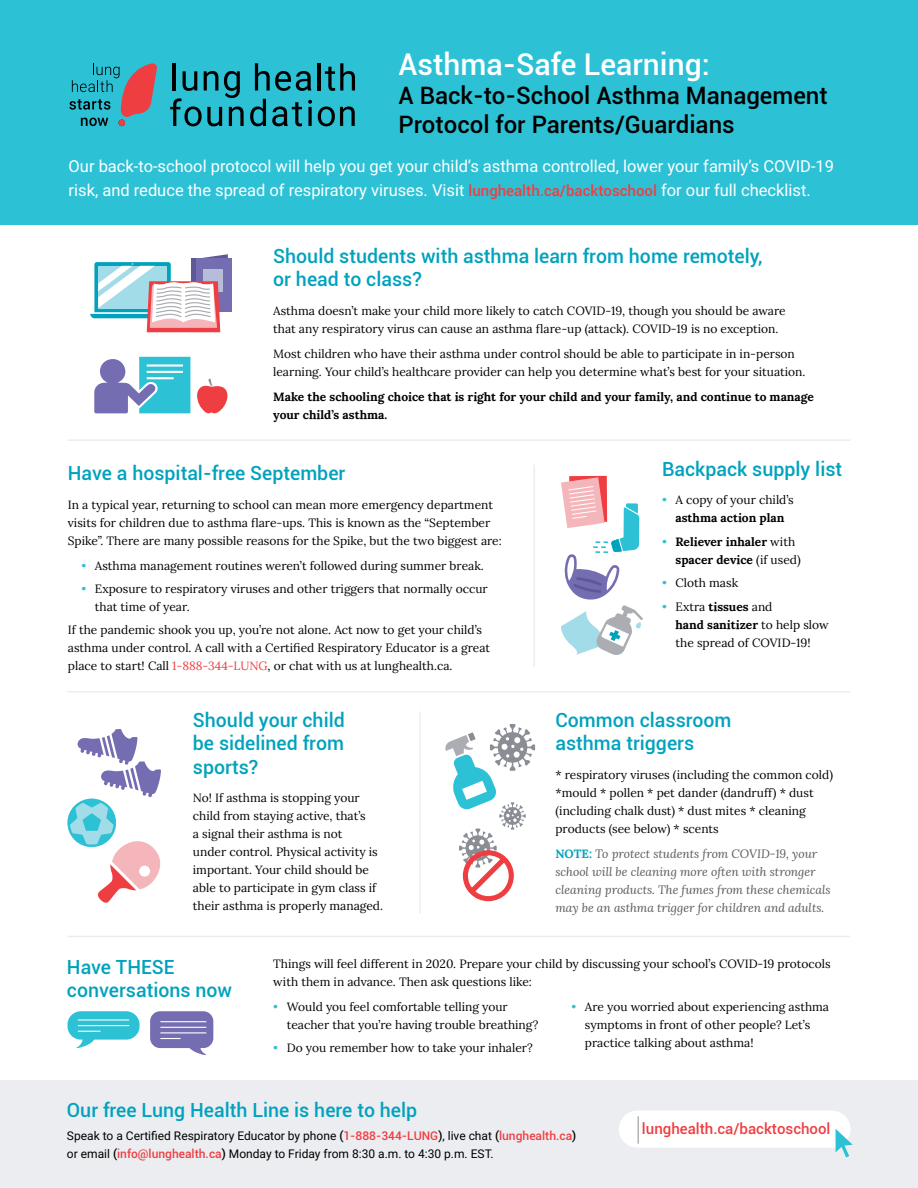
<style>
.page{position:relative;width:918px;height:1188px;background:#fff}
.page>*{position:absolute;margin:0;border:0;box-sizing:border-box;transform-origin:0 0}
.t1{font:500 30px "Roboto";color:#fff}
.t2{font:500 24px/28.8px "Roboto";color:#000}
.t3{font:500 19.5px/23.4px "Roboto";color:#00a2bd}
.t4{font:16.5px/24px "Roboto";color:#fff}
.t5{font:500 15px "Roboto";color:#ef3e42}
.t6{font:12px/18px "Lora";color:#000}
.t7{font:italic 12px/18px "Lora";color:#58595b}
.t8{font:12px/18px "Roboto";color:#000}
.t9{font:700 12px/18px "Lora";color:#000}
.s1{font-weight:500;font-size:15px;color:#ef3e42}
.s2{color:#2dc1d5}
.s3{color:#ef3e42}
.s4{font-weight:700}
.s5{font-weight:400;color:#2dc1d5}
.s6{font-weight:400}
.s7{font-weight:700;font-style:normal;color:#00a2bd}
.s8{font-weight:500}
.s9{font-weight:500;color:#ef3e42}
</style>
<div class="page">
<div style="left:0;top:0;width:918px;height:224px;background:#2dc1d5"></div>
<hr style="left:173px;top:63px;width:3px;height:28px;background:#000">
<svg style="left:255px;top:63px;width:56px;height:28px"></svg>
<hr style="left:317px;top:63px;width:4px;height:28px;background:#000">
<svg style="left:325px;top:63px;width:30px;height:28px"></svg>
<svg style="left:170px;top:71px;width:74px;height:55px"></svg>
<svg style="left:250px;top:99px;width:16px;height:27px"></svg>
<svg style="left:272px;top:102px;width:30px;height:24px"></svg>
<svg style="left:308px;top:100px;width:4px;height:26px"></svg>
<svg style="left:318px;top:106px;width:37px;height:20px"></svg>
<svg style="left:69px;top:63px;width:88px;height:63px"></svg>
<div style="left:0;top:1080px;width:918px;height:108px;background:#ecedf1"></div>
<div style="left:191px;top:259px;width:40px;height:53px;background:#746db1"></div>
<svg style="left:90px;top:254px;width:138px;height:78px"></svg>
<svg style="left:94px;top:356px;width:96px;height:57px"></svg>
<svg style="left:197px;top:379px;width:31px;height:35px"></svg>
<svg style="left:569px;top:476px;width:38px;height:1px"></svg>
<svg style="left:561px;top:477px;width:82px;height:178px"></svg>
<svg style="left:67px;top:729px;width:94px;height:174px"></svg>
<div style="left:139px;top:866px;width:11px;height:11px;background:#fff;border-radius:50%"></div>
<hr style="left:68px;top:439px;width:782px;height:2px;background:#ecedf1">
<hr style="left:68px;top:691px;width:782px;height:1px;background:#ecedf1">
<hr style="left:68px;top:936px;width:782px;height:1px;background:#ecedf1">
<hr style="left:534px;top:465px;width:1px;height:202px;background:#ecedf1">
<hr style="left:419px;top:711px;width:2px;height:203px;background:#ecedf1">
<div style="left:150px;top:1011px;width:63px;height:37px;background:#746db1;border-radius:10px"></div>
<svg style="left:188px;top:1044px;width:23px;height:12px"></svg>
<hr style="left:160px;top:1027px;width:46px;height:1px;background:#fff">
<hr style="left:160px;top:1021px;width:46px;height:1px;background:#fff">
<hr style="left:160px;top:1032px;width:46px;height:1px;background:#fff">
<svg style="left:160px;top:1038px;width:21px;height:1px"></svg>
<div style="left:67px;top:1011px;width:73px;height:29px;background:#2dc1d5;border-radius:13px"></div>
<hr style="left:78px;top:1019px;width:51px;height:2px;background:#fff">
<hr style="left:78px;top:1025px;width:51px;height:1px;background:#fff">
<svg style="left:71px;top:1031px;width:29px;height:17px"></svg>
<div style="left:620px;top:1111px;width:230px;height:36px;background:#fff;border-radius:18px"></div>
<div style="left:619px;top:1111px;width:232px;height:37px;border:2px solid #fff;border-radius:18px"></div>
<svg style="left:638px;top:1116px;width:1px;height:28px"></svg>
<svg style="left:836px;top:1129px;width:17px;height:28px"></svg>
<svg style="left:445px;top:724px;width:90px;height:178px"></svg>
<h1 class="t1" style="left:399px;top:43px;width:313px">Asthma-Safe Learning:</h1>
<h2 class="t2" style="left:399px;top:80px;width:431px">A Back-to-School Asthma Management<br>Protocol for Parents/Guardians</h2>
<h3 class="t4" style="left:69px;top:154px;width:767px">Our back-to-school protocol will help you get your child’s asthma controlled, lower your family’s COVID-19 risk, and reduce the spread of respiratory viruses. Visit <span class="s1">lunghealth.ca/backtoschool</span> for our full checklist.</h3>
<h3 class="t3" style="left:273px;top:244px;width:491px">Should students with asthma learn from home remotely, or head to class?</h3>
<p class="t6" style="left:273px;top:301px;width:514px">Asthma doesn’t make your child more likely to catch COVID-19, though you should be aware that any respiratory virus can cause an asthma flare-up (attack). COVID-19 is no exception.</p>
<p class="t6" style="left:273px;top:344px;width:534px">Most children who have their asthma under control should be able to participate in in-person learning. Your child’s healthcare provider can help you determine what’s best for your situation.</p>
<p class="t9" style="left:273px;top:386px;width:542px">Make the schooling choice that is right for your child and your family, and continue to manage your child’s asthma.</p>
<h3 class="t3" style="left:68px;top:461px;width:279px">Have a hospital-free September</h3>
<p class="t6" style="left:68px;top:495px;width:435px">In a typical year, returning to school can mean more emergency department visits for children due to asthma flare-ups. This is known as the “September<br>Spike”. There are many possible reasons for the Spike, but the two biggest are:</p>
<p class="t6" style="left:81px;top:556px;width:404px"><span class="s2">•</span> Asthma management routines weren’t followed during summer break.</p>
<p class="t6" style="left:95px;top:579px;width:394px;text-indent:-14px"><span class="s2">•</span> Exposure to respiratory viruses and other triggers that normally occur that time of year.</p>
<p class="t6" style="left:68px;top:620px;width:424px">If the pandemic shook you up, you’re not alone. Act now to get your child’s asthma under control. A call with a Certified Respiratory Educator is a great place to start! Call <span class="s3">1-888-344-LUNG</span>, or chat with us at lunghealth.ca.</p>
<h3 class="t3" style="left:193px;top:708px;width:153px;text-align:justify">Should your child be sidelined from sports?</h3>
<p class="t6" style="left:193px;top:788px;width:192px">No! If asthma is stopping your child from staying active, that’s<br>a signal their asthma is not<br>under control. Physical activity is important. Your child should be able to participate in gym class if their asthma is properly managed.</p>
<h3 class="t3" style="left:662px;top:456px;width:182px">Backpack supply list</h3>
<p class="t6" style="left:662px;top:490px;width:133px;text-align:center"><span class="s2">•</span> A copy of your child’s <span class="s4">asthma action plan</span></p>
<p class="t9" style="left:676px;top:531px;width:127px;text-indent:-14px"><span class="s5">•</span> Reliever inhaler <span class="s6">with </span>spacer device <span class="s6">(if used)</span></p>
<p class="t6" style="left:662px;top:573px;width:78px"><span class="s2">•</span> Cloth mask</p>
<p class="t6" style="left:676px;top:597px;width:155px;text-indent:-14px"><span class="s2">•</span> Extra <span class="s4">tissues</span> and<br><span class="s4">hand sanitizer</span> to help slow the spread of COVID-19!</p>
<h3 class="t3" style="left:555px;top:708px;width:178px">Common classroom asthma triggers</h3>
<p class="t6" style="left:555px;top:765px;width:279px">* respiratory viruses (including the common cold) *mould * pollen * pet dander (dandruff) * dust (including chalk dust) * dust mites * cleaning products (see below) * scents</p>
<p class="t7" style="left:555px;top:844px;width:277px"><span class="s7">NOTE:</span> To protect students from COVID-19, your school will be cleaning more often with stronger cleaning products. The fumes from these chemicals may be an asthma trigger for children and adults.</p>
<h3 class="t3" style="left:67px;top:954px;width:167px">Have THESE conversations now</h3>
<p class="t6" style="left:273px;top:954px;width:559px">Things will feel different in 2020. Prepare your child by discussing your school’s COVID-19 protocols with them in advance. Then ask questions like:</p>
<p class="t6" style="left:287px;top:997px;width:253px;text-indent:-14px"><span class="s2">•</span> Would you feel comfortable telling your teacher that you’re having trouble breathing?</p>
<p class="t6" style="left:273px;top:1038px;width:261px"><span class="s2">•</span> Do you remember how to take your inhaler?</p>
<p class="t6" style="left:585px;top:997px;width:246px;text-indent:-14px"><span class="s2">•</span> Are you worried about experiencing asthma symptoms in front of other people? Let’s practice talking about asthma!</p>
<h3 class="t3" style="left:67px;top:1098px;width:352px">Our free Lung Health Line is here to help</h3>
<p class="t8" style="left:67px;top:1126px;width:511px">Speak to a Certified Respiratory Educator by phone <span class="s8">(</span><span class="s9">1-888-344-LUNG</span><span class="s8">)</span>, live chat <span class="s8">(</span><span class="s9">lunghealth.ca</span><span class="s8">) </span>or email <span class="s8">(</span><span class="s9">info@lunghealth.ca</span><span class="s8">)</span> Monday to Friday from 8:30 a.m. to 4:30 p.m. EST.</p>
<p class="t5" style="left:642px;top:1118px;width:190px">lunghealth.ca/backtoschool</p>
</div>
